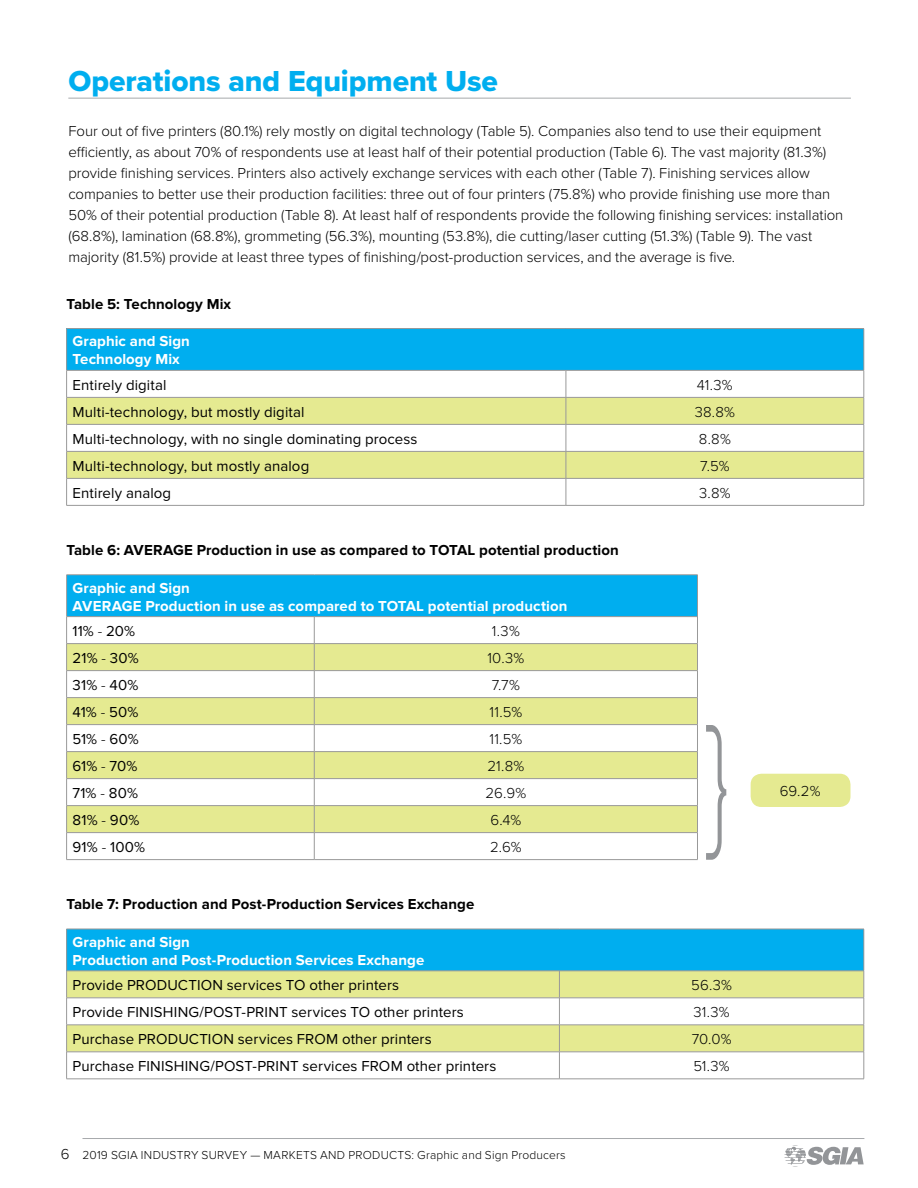
<style>
.page{position:relative;width:918px;height:1188px;background:#fff}
.page>*{position:absolute;margin:0;border:0;box-sizing:border-box;transform-origin:0 0}
.t1{font:300 155.25px "Proxima Nova";color:#939598;scale:.58 1}
.t2{font:30px "Proxima Nova Extrabld";letter-spacing:-.005em;color:#00aeef}
.t3{font:300 15px/21px "Proxima Nova";letter-spacing:-.005em;color:#000}
.t4{font:15px "Proxima Nova";letter-spacing:.005em;color:#000}
.t5{font:700 15px/18px "Proxima Nova";letter-spacing:.005em;color:#fff}
.t6{font:700 15px "Proxima Nova";letter-spacing:.005em;color:#000}
.t7{font:300 12px "Proxima Nova";letter-spacing:.02em;color:#000}
.s1{font-weight:300}
.s2{font-size:15px}
</style>
<div class="page">
<hr style="left:82px;top:1138px;width:782px;height:1px;background:#a7a9ac">
<svg style="left:784px;top:1145px;width:80px;height:22px"></svg>
<div style="left:67px;top:329px;width:797px;height:41px;background:#00aeef"></div>
<svg style="left:67px;top:371px;width:797px;height:134px"></svg>
<svg style="left:67px;top:398px;width:797px;height:80px;fill:#e5ea91"></svg>
<hr style="left:66px;top:370px;width:500px;height:1px;background:#999">
<hr style="left:66px;top:329px;width:1px;height:41px;background:#999">
<hr style="left:66px;top:328px;width:500px;height:1px;background:#999">
<hr style="left:566px;top:328px;width:298px;height:1px;background:#999">
<hr style="left:864px;top:329px;width:1px;height:41px;background:#999">
<hr style="left:66px;top:397px;width:500px;height:1px;background:#999">
<hr style="left:66px;top:424px;width:500px;height:1px;background:#999">
<hr style="left:66px;top:451px;width:500px;height:1px;background:#999">
<svg style="left:66px;top:371px;width:1px;height:134px"></svg>
<hr style="left:66px;top:478px;width:500px;height:1px;background:#999">
<hr style="left:66px;top:505px;width:500px;height:1px;background:#999">
<hr style="left:566px;top:505px;width:298px;height:1px;background:#999">
<hr style="left:566px;top:478px;width:298px;height:1px;background:#999">
<hr style="left:566px;top:370px;width:298px;height:1px;background:#999">
<hr style="left:566px;top:397px;width:298px;height:1px;background:#999">
<svg style="left:566px;top:371px;width:1px;height:134px"></svg>
<hr style="left:566px;top:424px;width:298px;height:1px;background:#999">
<svg style="left:864px;top:371px;width:1px;height:134px"></svg>
<hr style="left:566px;top:451px;width:298px;height:1px;background:#999">
<div style="left:67px;top:575px;width:630px;height:42px;background:#00aeef"></div>
<svg style="left:67px;top:617px;width:630px;height:242px"></svg>
<svg style="left:67px;top:644px;width:630px;height:188px;fill:#e5ea91"></svg>
<hr style="left:66px;top:575px;width:1px;height:41px;background:#999">
<hr style="left:66px;top:575px;width:248px;height:1px;background:#999">
<hr style="left:314px;top:575px;width:384px;height:1px;background:#999">
<hr style="left:697px;top:575px;width:1px;height:41px;background:#999">
<hr style="left:66px;top:859px;width:248px;height:1px;background:#999">
<hr style="left:314px;top:859px;width:384px;height:1px;background:#999">
<hr style="left:66px;top:616px;width:248px;height:1px;background:#999">
<hr style="left:66px;top:643px;width:248px;height:1px;background:#999">
<hr style="left:66px;top:670px;width:248px;height:1px;background:#999">
<hr style="left:66px;top:697px;width:248px;height:1px;background:#999">
<hr style="left:66px;top:724px;width:248px;height:1px;background:#999">
<hr style="left:66px;top:751px;width:248px;height:1px;background:#999">
<hr style="left:66px;top:778px;width:248px;height:1px;background:#999">
<svg style="left:66px;top:617px;width:1px;height:242px"></svg>
<hr style="left:66px;top:805px;width:248px;height:1px;background:#999">
<hr style="left:66px;top:832px;width:248px;height:1px;background:#999">
<hr style="left:314px;top:616px;width:384px;height:1px;background:#999">
<hr style="left:314px;top:643px;width:384px;height:1px;background:#999">
<hr style="left:314px;top:670px;width:384px;height:1px;background:#999">
<hr style="left:314px;top:697px;width:384px;height:1px;background:#999">
<hr style="left:314px;top:724px;width:384px;height:1px;background:#999">
<hr style="left:314px;top:751px;width:384px;height:1px;background:#999">
<hr style="left:314px;top:778px;width:384px;height:1px;background:#999">
<svg style="left:314px;top:617px;width:1px;height:242px"></svg>
<hr style="left:314px;top:805px;width:384px;height:1px;background:#999">
<svg style="left:697px;top:617px;width:1px;height:242px"></svg>
<hr style="left:314px;top:832px;width:384px;height:1px;background:#999">
<div style="left:67px;top:929px;width:797px;height:42px;background:#00aeef"></div>
<div style="left:67px;top:972px;width:797px;height:26px;background:#e5ea91"></div>
<svg style="left:67px;top:999px;width:797px;height:80px"></svg>
<hr style="left:66px;top:929px;width:1px;height:42px;background:#999">
<hr style="left:66px;top:929px;width:493px;height:1px;background:#999">
<hr style="left:559px;top:929px;width:305px;height:1px;background:#999">
<hr style="left:864px;top:929px;width:1px;height:42px;background:#999">
<hr style="left:66px;top:971px;width:493px;height:1px;background:#999">
<hr style="left:559px;top:971px;width:305px;height:1px;background:#999">
<hr style="left:66px;top:998px;width:493px;height:1px;background:#999">
<hr style="left:559px;top:998px;width:305px;height:1px;background:#999">
<hr style="left:66px;top:1025px;width:493px;height:1px;background:#999">
<hr style="left:559px;top:1025px;width:305px;height:1px;background:#999">
<svg style="left:66px;top:972px;width:1px;height:107px"></svg>
<hr style="left:66px;top:1052px;width:493px;height:1px;background:#999">
<hr style="left:559px;top:1052px;width:305px;height:1px;background:#999">
<svg style="left:559px;top:972px;width:1px;height:107px"></svg>
<svg style="left:864px;top:971px;width:1px;height:108px"></svg>
<hr style="left:66px;top:1079px;width:493px;height:1px;background:#999">
<hr style="left:559px;top:1079px;width:305px;height:1px;background:#999">
<div style="left:751px;top:774px;width:99px;height:33px;background:#e5ea91;border-radius:11px"></div>
<hr style="left:68px;top:98px;width:783px;height:1px;background:#a7a9ac">
<h2 class="t2" style="left:68px;top:59px;width:431px">Operations and Equipment Use</h2>
<p class="t3" style="left:68px;top:120px;width:777px">Four out of five printers (80.1%) rely mostly on digital technology (Table 5). Companies also tend to use their equipment efficiently, as about 70% of respondents use at least half of their potential production (Table 6). The vast majority (81.3%) provide finishing services. Printers also actively exchange services with each other (Table 7). Finishing services allow companies to better use their production facilities: three out of four printers (75.8%) who provide finishing use more than 50% of their potential production (Table 8). At least half of respondents provide the following finishing services: installation (68.8%), lamination (68.8%), grommeting (56.3%), mounting (53.8%), die cutting/laser cutting (51.3%) (Table 9). The vast majority (81.5%) provide at least three types of finishing/post-production services, and the average is five.</p>
<p class="t6" style="left:66px;top:295px;width:166px">Table 5: Technology Mix</p>
<p class="t5" style="left:73px;top:333px;width:119px">Graphic and Sign<br>Technology Mix</p>
<p class="t4" style="left:73px;top:376px;width:95px">Entirely digital</p>
<p class="t3" style="left:697px;top:373px;width:37px">41.3%</p>
<p class="t4" style="left:73px;top:403px;width:233px">Multi-technology, but mostly digital</p>
<p class="t3" style="left:695px;top:400px;width:42px">38.8%</p>
<p class="t4" style="left:73px;top:430px;width:347px">Multi-technology, with no single dominating process</p>
<p class="t3" style="left:699px;top:427px;width:33px">8.8%</p>
<p class="t4" style="left:73px;top:457px;width:238px">Multi-technology, but mostly analog</p>
<p class="t3" style="left:700px;top:454px;width:31px">7.5%</p>
<p class="t4" style="left:73px;top:484px;width:100px">Entirely analog</p>
<p class="t3" style="left:699px;top:481px;width:33px">3.8%</p>
<p class="t6" style="left:66px;top:541px;width:554px">Table 6: AVERAGE Production in use as compared to TOTAL potential production</p>
<p class="t5" style="left:73px;top:579px;width:496px">Graphic and Sign<br>AVERAGE Production in use as compared to TOTAL potential production</p>
<p class="t4" style="left:73px;top:622px;width:64px">11% <span class="s1">-</span> 20%</p>
<p class="t3" style="left:492px;top:620px;width:29px">1.3%</p>
<p class="t4" style="left:73px;top:649px;width:68px">21% <span class="s1">-</span> 30%</p>
<p class="t3" style="left:487px;top:647px;width:38px">10.3%</p>
<p class="t4" style="left:73px;top:676px;width:67px">31% <span class="s1">-</span> 40%</p>
<p class="t3" style="left:492px;top:674px;width:30px">7.7%</p>
<p class="t4" style="left:73px;top:703px;width:67px">41% <span class="s1">-</span> 50%</p>
<p class="t3" style="left:490px;top:701px;width:34px">11.5%</p>
<p class="t4" style="left:73px;top:730px;width:68px">51% <span class="s1">-</span> 60%</p>
<p class="t3" style="left:490px;top:728px;width:34px">11.5%</p>
<p class="t4" style="left:73px;top:757px;width:66px">61% <span class="s1">-</span> 70%</p>
<p class="t3" style="left:487px;top:755px;width:38px">21.8%</p>
<p class="t4" style="left:73px;top:784px;width:67px">71% <span class="s1">-</span> 80%</p>
<p class="t3" style="left:486px;top:782px;width:42px">26.9%</p>
<p class="t4" style="left:73px;top:811px;width:68px">81% <span class="s1">-</span> 90%</p>
<p class="t3" style="left:490px;top:809px;width:32px">6.4%</p>
<p class="t4" style="left:73px;top:838px;width:74px">91% <span class="s1">-</span> 100%</p>
<p class="t3" style="left:490px;top:836px;width:33px">2.6%</p>
<h1 class="t1" style="left:705px;top:663px;width:40px">}</h1>
<p class="t6" style="left:66px;top:896px;width:409px">Table 7: Production and Post-Production Services Exchange</p>
<p class="t5" style="left:73px;top:934px;width:353px">Graphic and Sign<br>Production and Post-Production Services Exchange</p>
<p class="t4" style="left:73px;top:977px;width:328px">Provide PRODUCTION services TO other printers</p>
<p class="t3" style="left:691px;top:974px;width:42px">56.3%</p>
<p class="t4" style="left:73px;top:1004px;width:393px">Provide FINISHING/POST-PRINT services TO other printers</p>
<p class="t3" style="left:693px;top:1001px;width:38px">31.3%</p>
<p class="t4" style="left:73px;top:1031px;width:361px">Purchase PRODUCTION services FROM other printers</p>
<p class="t3" style="left:692px;top:1028px;width:41px">70.0%</p>
<p class="t4" style="left:73px;top:1058px;width:425px">Purchase FINISHING/POST-PRINT services FROM other printers</p>
<p class="t3" style="left:694px;top:1055px;width:38px">51.3%</p>
<p class="t7" style="left:61px;top:1146px;width:506px"><span class="s2">6</span> 2019 SGIA INDUSTRY SURVEY — MARKETS AND PRODUCTS: Graphic and Sign Producers</p>
<p class="t3" style="left:780px;top:780px;width:42px">69.2%</p>
</div>
